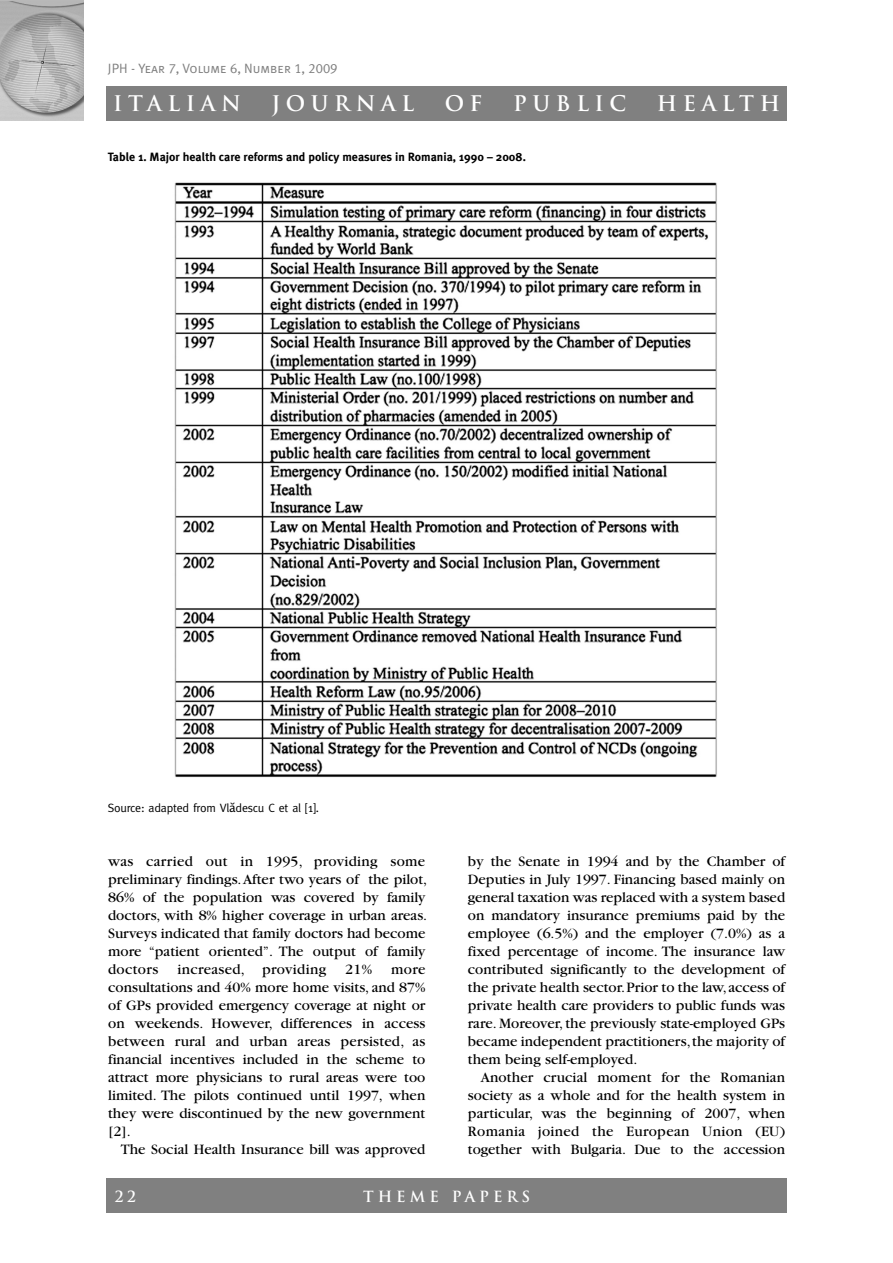
<style>
.page{position:relative;width:893px;height:1263px;background:#fff}
.page>*{position:absolute;margin:0;border:0;box-sizing:border-box;transform-origin:0 0}
.t1{font:700 21px "Trajan";letter-spacing:.265em;color:#fff}
.t2{font:15px/18px "Garamond";color:#000;text-align:justify}
.t3{font:15px "Garamond";letter-spacing:.02em;color:#000}
.t4{font:700 15px "Trajan";letter-spacing:.265em;color:#fff}
.t5{font:13.5px "Meta Plus Normal Caps";color:#808080}
.t6{font:700 12px "Meta Plus";color:#000}
.t7{font:12px "Meta";letter-spacing:-.015em;color:#000}
.s1{font-family:"Lucida Grande"}
</style>
<div class="page">
<div style="left:0;top:0;width:84px;height:5px;background:#b8b8b8"></div>
<img style="left:0;top:1px;width:84px;height:119px">
<div style="left:106px;top:1179px;width:681px;height:34px;background:#808080"></div>
<div style="left:106px;top:86px;width:681px;height:34px;background:#808080"></div>
<img style="left:174px;top:182px;width:543px;height:596px">
<p class="t5" style="left:108px;top:60px;width:231px">JPH - Year 7, Volume 6, Number 1, 2009</p>
<h1 class="t1" style="left:113px;top:91px;width:129px">ITALIAN</h1>
<h1 class="t1" style="left:272px;top:91px;width:144px">JOURNAL</h1>
<h1 class="t1" style="left:445px;top:91px;width:39px">O F</h1>
<h1 class="t1" style="left:513px;top:91px;width:115px">PUBLIC</h1>
<h1 class="t1" style="left:657px;top:91px;width:125px">HEALTH</h1>
<p class="t6" style="left:108px;top:150px;width:420px">Table 1. Major health care reforms and policy measures in Romania, 1990 – 2008.</p>
<p class="t7" style="left:108px;top:801px;width:213px">Source: adapted from Vl<span class="s1">ă</span>descu C et al [1].</p>
<p class="t2" style="left:108px;top:853px;width:321px;text-align:left">was carried out in 1995, providing some preliminary findings.After two years of the pilot, 86% of the population was covered by family doctors, with 8% higher coverage in urban areas.<br>Surveys indicated that family doctors had become more “patient oriented”. The output of family doctors</p>
<p class="t3" style="left:177px;top:964px;width:150px">increased, providing</p>
<p class="t2" style="left:345px;top:961px;width:28px">21%</p>
<p class="t2" style="left:108px;top:961px;width:319px;text-indent:283px">more consultations and 40% more home visits, and 87% of GPs provided emergency coverage at night or on weekends. However, differences in access between rural and urban areas persisted, as financial incentives included in the scheme to attract more physicians to rural areas were too limited. The pilots continued until 1997, when they were discontinued by the new government [2].</p>
<p class="t2" style="left:121px;top:1141px;width:306px">The Social Health Insurance bill was approved</p>
<p class="t2" style="left:468px;top:853px;width:319px">by the Senate in 1994 and by the Chamber of Deputies in July 1997. Financing based mainly on general taxation was replaced with a system based on mandatory insurance premiums paid by the employee (6.5%) and the employer (7.0%) as a fixed percentage of income. The insurance law contributed significantly to the development of the private health sector.Prior to the law,access of private health care providers to public funds was rare. Moreover, the previously state-employed GPs became independent practitioners,the majority of them being self-employed.</p>
<p class="t2" style="left:468px;top:1069px;width:319px;text-indent:13px">Another crucial moment for the Romanian society as a whole and for the health system in particular, was the beginning of 2007, when Romania joined the European Union (EU) together with Bulgaria. Due to the accession</p>
<p class="t4" style="left:115px;top:1187px;width:23px">2 2</p>
<p class="t4" style="left:363px;top:1187px;width:169px">THEME PAPERS</p>
</div>
